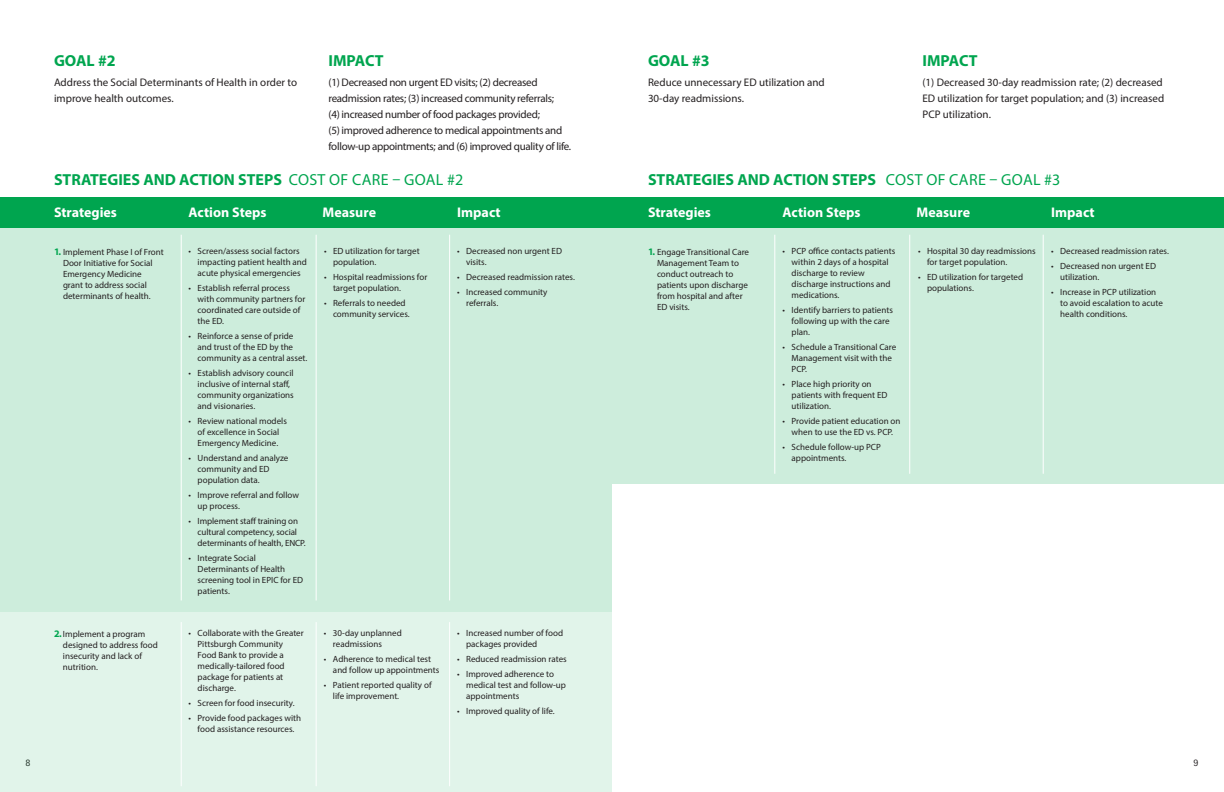
<style>
.page{position:relative;width:1224px;height:792px;background:#fff}
.page>*{position:absolute;margin:0;border:0;box-sizing:border-box;transform-origin:0 0}
.t1{font:700 16px "Myriad Pro";color:#00a54f}
.t2{font:700 14px "Myriad Pro";color:#fff}
.t3{font:11px/16px "Myriad Pro";letter-spacing:-.01em;color:#231f20}
.t4{font:10px "Rotis Sans Serif";color:#231f20}
.t5{font:9px/11px "Myriad Pro";color:#231f20}
.s1{font-weight:400}
.s2{font-weight:700;font-size:10px;color:#00a54f}
</style>
<div class="page">
<div style="left:0;top:228px;width:612px;height:384px;background:#cdeddc"></div>
<div style="left:0;top:612px;width:612px;height:180px;background:#e1f4ea"></div>
<div style="left:0;top:197px;width:612px;height:31px;background:#00a54f"></div>
<hr style="left:181px;top:235px;width:1px;height:365px;background:#fff">
<hr style="left:316px;top:235px;width:1px;height:365px;background:#fff">
<hr style="left:449px;top:235px;width:1px;height:365px;background:#fff">
<hr style="left:181px;top:622px;width:1px;height:164px;background:#fff">
<hr style="left:316px;top:622px;width:1px;height:164px;background:#fff">
<hr style="left:449px;top:622px;width:1px;height:164px;background:#fff">
<div style="left:612px;top:228px;width:612px;height:256px;background:#cdeddc"></div>
<div style="left:612px;top:197px;width:612px;height:31px;background:#00a54f"></div>
<hr style="left:774px;top:235px;width:1px;height:239px;background:#fff">
<hr style="left:909px;top:235px;width:1px;height:239px;background:#fff">
<hr style="left:1043px;top:235px;width:1px;height:239px;background:#fff">
<h1 class="t1" style="left:54px;top:50px;width:63px">GOAL #2</h1>
<p class="t3" style="left:54px;top:74px;width:245px">Address the Social Determinants of Health in order to improve health outcomes.</p>
<h1 class="t1" style="left:328px;top:50px;width:57px">IMPACT</h1>
<p class="t3" style="left:328px;top:74px;width:244px">(1) Decreased non urgent ED visits; (2) decreased readmission rates; (3) increased community referrals;<br>(4) increased number of food packages provided;<br>(5) improved adherence to medical appointments and follow-up appointments; and (6) improved quality of life.</p>
<h1 class="t1" style="left:54px;top:169px;width:411px">STRATEGIES AND ACTION STEPS <span class="s1">COST OF CARE – GOAL #2</span></h1>
<h2 class="t2" style="left:54px;top:203px;width:65px">Strategies</h2>
<h2 class="t2" style="left:189px;top:203px;width:80px">Action Steps</h2>
<h2 class="t2" style="left:323px;top:203px;width:55px">Measure</h2>
<h2 class="t2" style="left:457px;top:203px;width:45px">Impact</h2>
<p class="t5" style="left:198px;top:246px;width:111px;text-indent:-9px">• Screen/assess social factors impacting patient health and acute physical emergencies</p>
<p class="t5" style="left:198px;top:283px;width:109px;text-indent:-9px">• Establish referral process with community partners for coordinated care outside of the ED.</p>
<p class="t5" style="left:198px;top:331px;width:111px;text-indent:-9px">• Reinforce a sense of pride and trust of the ED by the community as a central asset.</p>
<p class="t5" style="left:198px;top:368px;width:98px;text-indent:-9px">• Establish advisory council inclusive of internal staff, community organizations and visionaries.</p>
<p class="t5" style="left:189px;top:416px;width:100px;text-align:center">• Review national models of excellence in Social<br>Emergency Medicine.</p>
<p class="t5" style="left:198px;top:453px;width:92px;text-indent:-9px">• Understand and analyze community and ED population data.</p>
<p class="t5" style="left:198px;top:490px;width:103px;text-indent:-9px">• Improve referral and follow up process.</p>
<p class="t5" style="left:198px;top:516px;width:109px;text-indent:-9px">• Implement staff training on cultural competency, social determinants of health, ENCP.</p>
<p class="t5" style="left:198px;top:553px;width:107px;text-indent:-9px">• Integrate Social<br>Determinants of Health screening tool in EPIC for ED patients.</p>
<p class="t5" style="left:333px;top:246px;width:88px;text-indent:-9px">• ED utilization for target population.</p>
<p class="t5" style="left:333px;top:272px;width:96px;text-indent:-9px">• Hospital readmissions for target population.</p>
<p class="t5" style="left:333px;top:298px;width:78px;text-indent:-9px">• Referrals to needed community services.</p>
<p class="t5" style="left:466px;top:246px;width:97px;text-indent:-9px">• Decreased non urgent ED visits.</p>
<p class="t5" style="left:457px;top:272px;width:119px">• Decreased readmission rates.</p>
<p class="t5" style="left:466px;top:287px;width:83px;text-indent:-9px">• Increased community referrals.</p>
<p class="t5" style="left:63px;top:247px;width:102px;text-indent:-9px"><span class="s2">1.</span> Implement Phase I of Front<br>Door Initiative for Social<br>Emergency Medicine grant to address social determinants of health.</p>
<p class="t5" style="left:63px;top:628px;width:96px;text-indent:-9px"><span class="s2">2.</span> Implement a program designed to address food insecurity and lack of nutrition.</p>
<p class="t5" style="left:198px;top:627px;width:108px;text-indent:-9px">• Collaborate with the Greater<br>Pittsburgh Community<br>Food Bank to provide a medically-tailored food package for patients at discharge.</p>
<p class="t5" style="left:189px;top:697px;width:108px">• Screen for food insecurity.</p>
<p class="t5" style="left:189px;top:712px;width:114px;text-align:center">• Provide food packages with food assistance resources.</p>
<p class="t5" style="left:333px;top:627px;width:70px;text-indent:-9px">• 30-day unplanned readmissions</p>
<p class="t5" style="left:333px;top:653px;width:108px;text-indent:-9px">• Adherence to medical test and follow up appointments</p>
<p class="t5" style="left:333px;top:679px;width:100px;text-indent:-9px">• Patient reported quality of life improvement.</p>
<p class="t5" style="left:466px;top:627px;width:98px;text-indent:-9px">• Increased number of food packages provided</p>
<p class="t5" style="left:457px;top:653px;width:111px">• Reduced readmission rates</p>
<p class="t5" style="left:466px;top:668px;width:101px;text-indent:-9px">• Improved adherence to medical test and follow-up appointments</p>
<p class="t5" style="left:457px;top:705px;width:99px">• Improved quality of life.</p>
<h1 class="t1" style="left:648px;top:50px;width:63px">GOAL #3</h1>
<p class="t3" style="left:648px;top:74px;width:178px">Reduce unnecessary ED utilization and<br>30-day readmissions.</p>
<h1 class="t1" style="left:922px;top:50px;width:57px">IMPACT</h1>
<p class="t3" style="left:922px;top:74px;width:243px">(1) Decreased 30-day readmission rate; (2) decreased<br>ED utilization for target population; and (3) increased<br>PCP utilization.</p>
<h1 class="t1" style="left:648px;top:169px;width:414px">STRATEGIES AND ACTION STEPS <span class="s1">COST OF CARE – GOAL #3</span></h1>
<h2 class="t2" style="left:648px;top:203px;width:65px">Strategies</h2>
<h2 class="t2" style="left:783px;top:203px;width:80px">Action Steps</h2>
<h2 class="t2" style="left:917px;top:203px;width:55px">Measure</h2>
<h2 class="t2" style="left:1051px;top:203px;width:45px">Impact</h2>
<p class="t5" style="left:792px;top:246px;width:105px;text-indent:-9px">• PCP office contacts patients within 2 days of a hospital discharge to review discharge instructions and medications.</p>
<p class="t5" style="left:792px;top:305px;width:103px;text-indent:-9px">• Identify barriers to patients following up with the care plan.</p>
<p class="t5" style="left:792px;top:342px;width:106px;text-indent:-9px">• Schedule a Transitional Care<br>Management visit with the<br>PCP.</p>
<p class="t5" style="left:792px;top:379px;width:97px;text-indent:-9px">• Place high priority on patients with frequent ED utilization.</p>
<p class="t5" style="left:783px;top:416px;width:119px;text-align:center">• Provide patient education on when to use the ED vs. PCP.</p>
<p class="t5" style="left:792px;top:442px;width:91px;text-indent:-9px">• Schedule follow-up PCP appointments.</p>
<p class="t5" style="left:927px;top:246px;width:110px;text-indent:-9px">• Hospital 30 day readmissions for target population.</p>
<p class="t5" style="left:927px;top:272px;width:98px;text-indent:-9px">• ED utilization for targeted populations.</p>
<p class="t5" style="left:1051px;top:246px;width:119px">• Decreased readmission rates.</p>
<p class="t5" style="left:1060px;top:261px;width:97px;text-indent:-9px">• Decreased non urgent ED utilization.</p>
<p class="t5" style="left:1060px;top:287px;width:104px;text-indent:-9px">• Increase in PCP utilization to avoid escalation to acute health conditions.</p>
<p class="t5" style="left:657px;top:247px;width:94px;text-indent:-9px"><span class="s2">1.</span> Engage Transitional Care<br>Management Team to conduct outreach to patients upon discharge from hospital and after<br>ED visits.</p>
<p class="t4" style="left:26px;top:757px;width:6px">8</p>
<p class="t4" style="left:1193px;top:757px;width:6px">9</p>
</div>
